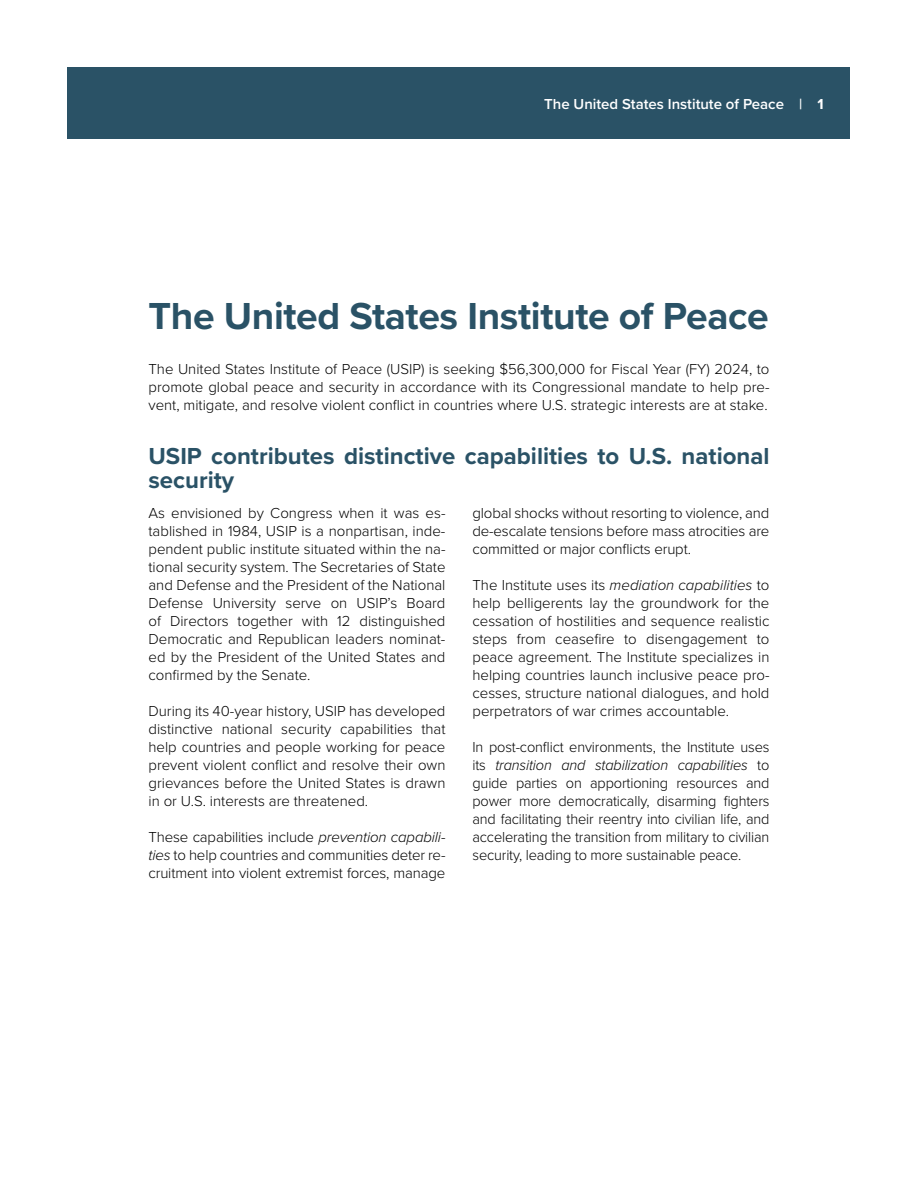
<style>
.page{position:relative;width:918px;height:1188px;background:#fff}
.page>*{position:absolute;margin:0;border:0;box-sizing:border-box;transform-origin:0 0}
.t1{font:700 39px "Proxima Nova";letter-spacing:-.01em;color:#2a5266}
.t2{font:700 24px "Proxima Nova";color:#2a5266}
.t3{font:300 15px/18px "Proxima Nova";color:#000;text-align:justify}
.t4{font:600 15px "Proxima Nova";color:#fff}
.s1{font-weight:700}
.s2{font-style:italic}
</style>
<div class="page">
<div style="left:68px;top:68px;width:782px;height:72px;background:#2a5266"></div>
<p class="t4" style="left:544px;top:93px;width:281px">The United States Institute of Peace | <span class="s1">1</span></p>
<h1 class="t1" style="left:148px;top:287px;width:622px">The United States Institute of Peace</h1>
<p class="t3" style="left:148px;top:359px;width:623px">The United States Institute of Peace (USIP) is seeking $56,300,000 for Fiscal Year (FY) 2024, to promote global peace and security in accordance with its Congressional mandate to help pre&shy;vent, mitigate, and resolve violent confict in countries where U.S. strategic interests are at stake.</p>
<p class="t2" style="left:148px;top:438px;width:623px">USIP contributes distinctive capabilities to U.S. national</p>
<h2 class="t2" style="left:148px;top:462px;width:87px">security</h2>
<p class="t3" style="left:148px;top:503px;width:299px">As envisioned by Congress when it was es&shy;tablished in 1984, USIP is a nonpartisan, inde&shy;pendent public institute situated within the na&shy;tional security system. The Secretaries of State and Defense and the President of the National Defense University serve on USIP’s Board of Directors together with 12 distinguished Democratic and Republican leaders nominat&shy;ed by the President of the United States and confrmed by the Senate.</p>
<p class="t3" style="left:148px;top:701px;width:299px">During its 40-year history, USIP has developed distinctive national security capabilities that help countries and people working for peace prevent violent confict and resolve their own grievances before the United States is drawn in or U.S. interests are threatened.</p>
<p class="t3" style="left:148px;top:827px;width:299px">These capabilities include <span class="s2">prevention capabili&shy;ties</span> to help countries and communities deter re&shy;cruitment into violent extremist forces, manage</p>
<p class="t3" style="left:472px;top:503px;width:298px">global shocks without resorting to violence, and de-escalate tensions before mass atrocities are committed or major conficts erupt.</p>
<p class="t3" style="left:472px;top:575px;width:299px">The Institute uses its <span class="s2">mediation capabilities</span> to help belligerents lay the groundwork for the cessation of hostilities and sequence realistic steps from ceasefre to disengagement to peace agreement. The Institute specializes in helping countries launch inclusive peace pro&shy;cesses, structure national dialogues, and hold perpetrators of war crimes accountable.</p>
<p class="t3" style="left:472px;top:737px;width:299px">In post-confict environments, the Institute uses its <span class="s2">transition and stabilization capabilities</span> to guide parties on apportioning resources and power more democratically, disarming fghters and facilitating their reentry into civilian life, and accelerating the transition from military to civilian security, leading to more sustainable peace.</p>
</div>
